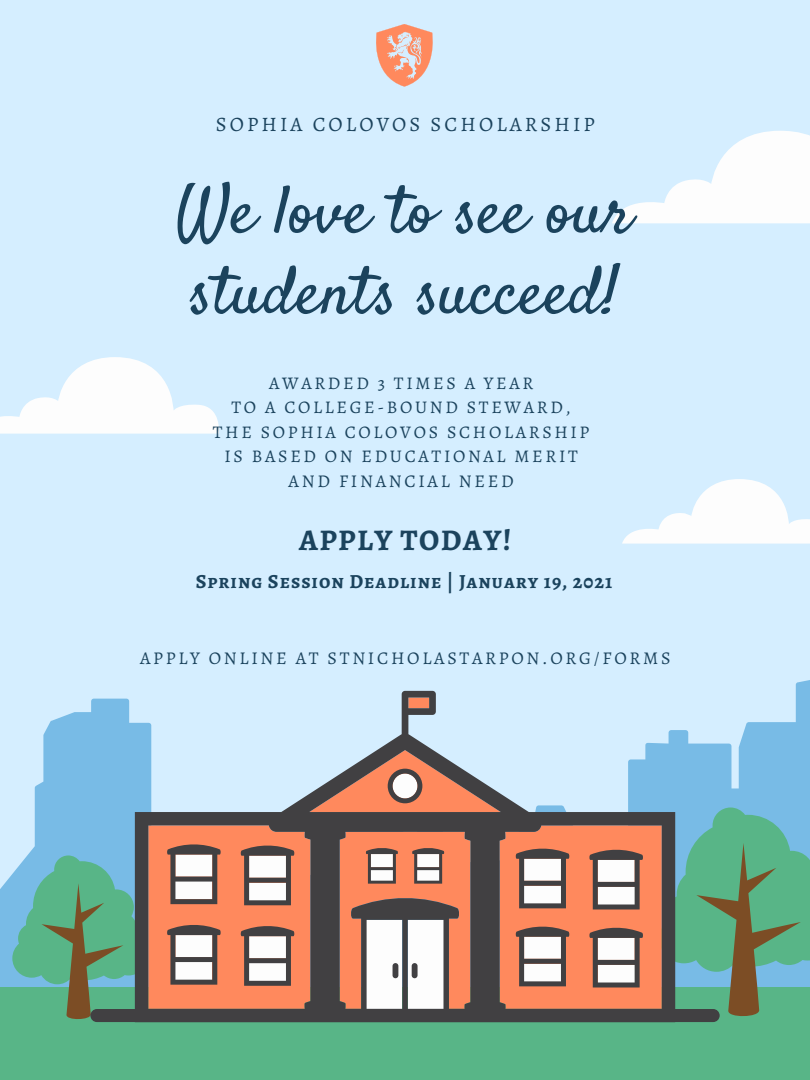
<style>
.page{position:relative;width:810px;height:1080px;background:#d5eeff}
.page>*{position:absolute;margin:0;border:0;box-sizing:border-box;transform-origin:0 0}
.t1{font:67.38px/80.8px "Satisfy";color:#1b435d}
.t2{font:700 30px "Alegreya SC";letter-spacing:.05em;color:#1b435d}
.t3{font:20.5px "Alegreya SC";letter-spacing:.15em;color:#1b435d}
.t4{font:700 20px "Alegreya SC";letter-spacing:.05em;color:#1b435d}
.t5{font:17.94px "Alegreya SC";letter-spacing:.15em;color:#1b435d}
.t6{font:17.81px "Alegreya SC";letter-spacing:.15em;color:#1b435d}
</style>
<div class="page">
<svg style="left:0;top:680px;width:810px;height:308px"></svg>
<div style="left:0;top:988px;width:810px;height:92px;background:#58b587"></div>
<svg style="left:12px;top:750px;width:798px;height:269px;background:#70ada4"></svg>
<svg style="left:91px;top:691px;width:628px;height:331px"></svg>
<div style="left:412px;top:963px;width:6px;height:15px;background:#414042;border-radius:3px"></div>
<div style="left:393px;top:963px;width:5px;height:15px;background:#414042;border-radius:3px"></div>
<svg style="left:612px;top:131px;width:198px;height:92px"></svg>
<svg style="left:0;top:357px;width:219px;height:76px"></svg>
<svg style="left:622px;top:479px;width:188px;height:64px"></svg>
<svg style="left:376px;top:24px;width:57px;height:62px"></svg>
<p class="t3" style="left:216px;top:110px;width:380px">SOPHIA COLOVOS SCHOLARSHIP</p>
<p class="t1" style="left:176px;top:176px;width:458px">We love to see our students succeed!</p>
<p class="t6" style="left:269px;top:371px;width:266px">AWARDED 3 TIMES A YEAR</p>
<p class="t6" style="left:232px;top:395px;width:341px">TO A COLLEGE-BOUND STEWARD,</p>
<p class="t6" style="left:213px;top:420px;width:378px">THE SOPHIA COLOVOS SCHOLARSHIP</p>
<p class="t6" style="left:225px;top:444px;width:355px">IS BASED ON EDUCATIONAL MERIT</p>
<p class="t5" style="left:289px;top:469px;width:226px">AND FINANCIAL NEED</p>
<p class="t2" style="left:299px;top:519px;width:214px">APPLY TODAY!</p>
<p class="t4" style="left:196px;top:568px;width:418px">Spring Session Deadline | January 19, 2021</p>
<p class="t5" style="left:140px;top:646px;width:532px">APPLY ONLINE AT STNICHOLASTARPON.ORG/FORMS</p>
</div>
